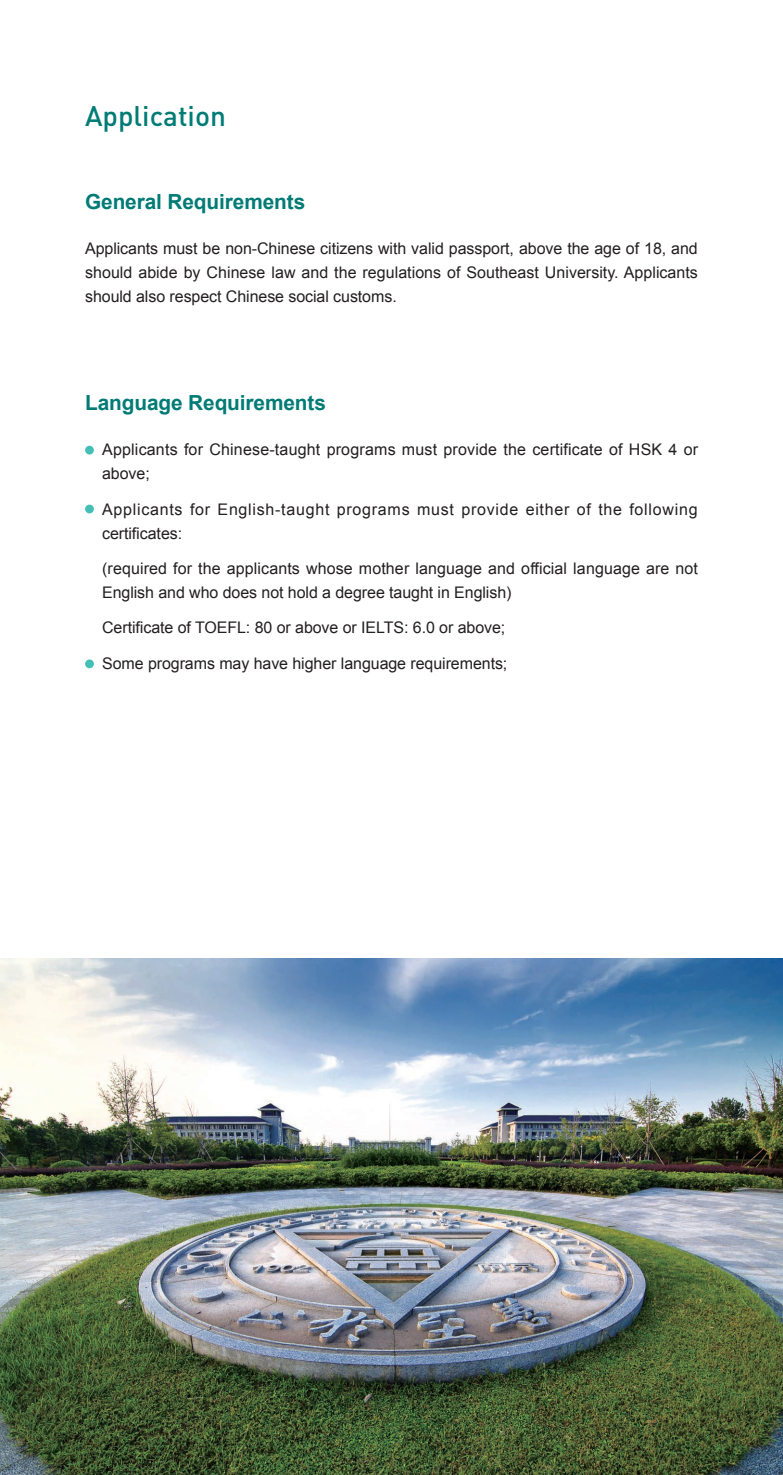
<style>
.page{position:relative;width:783px;height:1475px;background:#fff}
.page>*{position:absolute;margin:0;border:0;box-sizing:border-box;transform-origin:0 0}
.t1{font:500 28px "DIN Pro";color:#007b75}
.t2{font:700 20.8px "Arial";letter-spacing:-.005em;color:#007b75}
.t3{font:16px/24px "Arial";letter-spacing:.005em;color:#231f20}
.t4{font:16px/24px "Arial";letter-spacing:.045em;color:#231f20}
</style>
<div class="page">
<img style="left:0;top:958px;width:782px;height:516px">
<div style="left:85px;top:445px;width:9px;height:9px;background:#43bfb5;border-radius:50%"></div>
<div style="left:85px;top:504px;width:9px;height:9px;background:#43bfb5;border-radius:50%"></div>
<div style="left:85px;top:659px;width:9px;height:9px;background:#43bfb5;border-radius:50%"></div>
<h1 class="t1" style="left:85px;top:97px;width:142px">Application</h1>
<h2 class="t2" style="left:85px;top:188px;width:221px">General Requirements</h2>
<p class="t3" style="left:85px;top:237px;width:614px;text-align:justify">Applicants must be non-Chinese citizens with valid passport, above the age of 18, and should abide by Chinese law and the regulations of Southeast University. Applicants should also respect Chinese social customs.</p>
<h2 class="t2" style="left:85px;top:389px;width:242px">Language Requirements</h2>
<p class="t3" style="left:102px;top:437px;width:597px">Applicants for Chinese-taught programs must provide the certificate of HSK 4 or above;</p>
<p class="t4" style="left:102px;top:497px;width:597px">Applicants for English-taught programs must provide either of the following certificates:</p>
<p class="t3" style="left:102px;top:556px;width:597px">(required for the applicants whose mother language and official language are not<br>English and who does not hold a degree taught in English)</p>
<p class="t3" style="left:102px;top:616px;width:404px">Certificate of TOEFL: 80 or above or IELTS: 6.0 or above;</p>
<p class="t3" style="left:102px;top:651px;width:406px">Some programs may have higher language requirements;</p>
</div>
